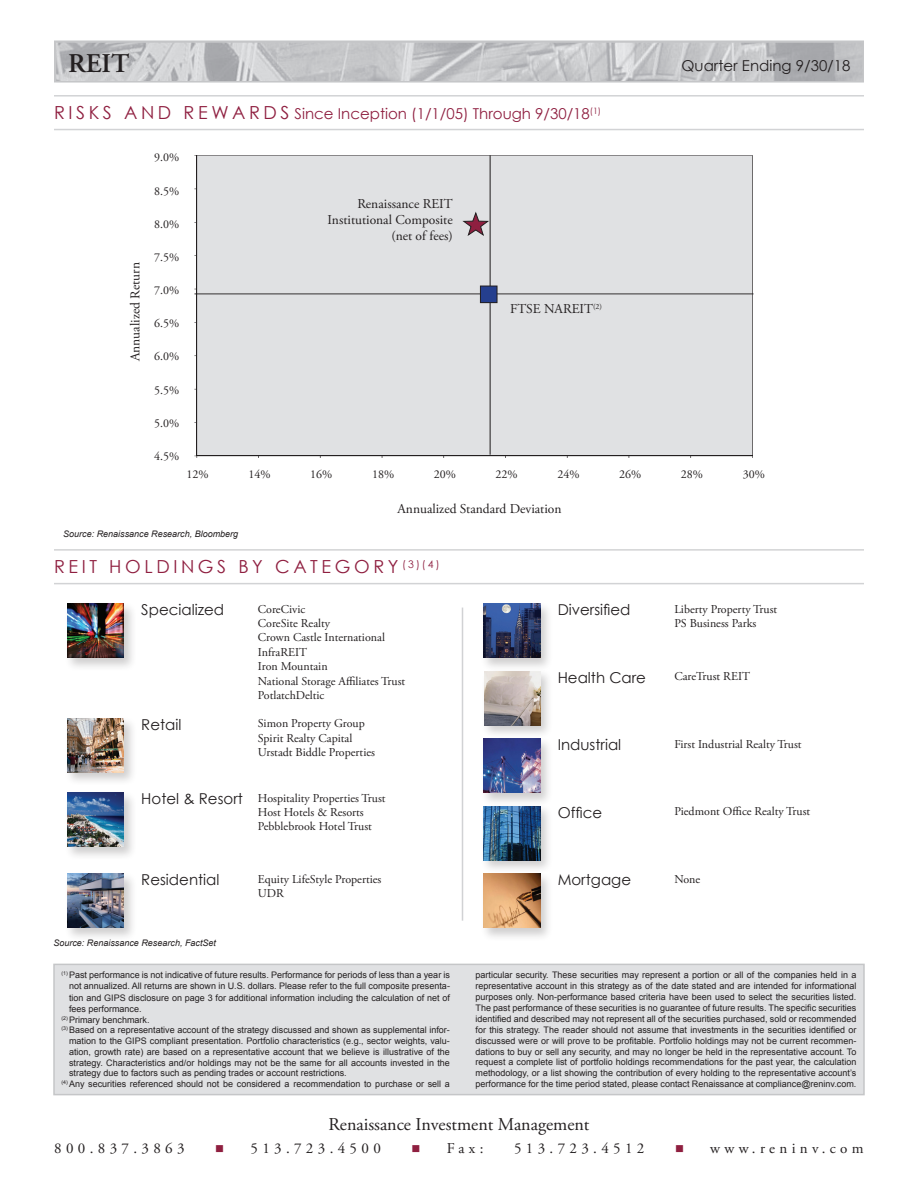
<style>
.page{position:relative;width:918px;height:1188px;background:#fff}
.page>*{position:absolute;margin:0;border:0;box-sizing:border-box;transform-origin:0 0}
.t1{font:600 27px "Adobe Garamond Pro";color:#231f20}
.t2{font:18px "Adobe Garamond Pro";color:#231f20}
.t3{font:18px "Century Gothic";letter-spacing:.2em;color:#8f1f40}
.t4{font:15px "Century Gothic";color:#231f20}
.t5{font:15px "Adobe Garamond Pro";letter-spacing:.29em;color:#231f20}
.t6{font:15px "Century Gothic";color:#8f1f40}
.t7{font:13.5px/16.2px "Adobe Garamond Pro";color:#231f20;text-align:right}
.t8{font:12px/14.4px "Adobe Garamond Pro";color:#231f20}
.t9{font:9px/10.8px "Arial";color:#231f20;text-align:justify}
.t10{font:italic 9px "Arial";color:#231f20}
.s1{font-size:18px}
.s2{font-family:"Century Gothic";font-size:15px}
.s3{color:#8f1f40}
</style>
<div class="page">
<svg style="left:57px;top:43px;width:804px;height:37px"></svg>
<div style="left:54px;top:40px;width:810px;height:43px;border:2px solid #c5c6c8"></div>
<hr style="left:54px;top:549px;width:810px;height:2px;background:#d2d3d5">
<hr style="left:54px;top:583px;width:810px;height:1px;background:#d2d3d5">
<div style="left:54px;top:964px;width:810px;height:131px;background:#e0e1e3"></div>
<div style="left:53px;top:964px;width:812px;height:131px;border:2px solid #c5c6c8"></div>
<hr style="left:462px;top:608px;width:1px;height:313px;background:#d1d2d4">
<div style="left:64px;top:601px;width:73px;height:70px;background:#231f20;opacity:.22"></div>
<img style="left:67px;top:604px;width:57px;height:54px">
<div style="left:64px;top:716px;width:73px;height:71px;background:#231f20;opacity:.22"></div>
<img style="left:67px;top:719px;width:57px;height:54px">
<div style="left:64px;top:790px;width:73px;height:70px;background:#231f20;opacity:.22"></div>
<img style="left:67px;top:793px;width:57px;height:54px">
<div style="left:64px;top:871px;width:73px;height:70px;background:#231f20;opacity:.22"></div>
<img style="left:67px;top:874px;width:57px;height:54px">
<div style="left:481px;top:601px;width:73px;height:71px;background:#231f20;opacity:.22"></div>
<img style="left:483px;top:604px;width:57px;height:54px">
<div style="left:481px;top:669px;width:73px;height:70px;background:#231f20;opacity:.22"></div>
<img style="left:484px;top:671px;width:56px;height:54px">
<div style="left:481px;top:736px;width:73px;height:71px;background:#231f20;opacity:.22"></div>
<img style="left:483px;top:739px;width:57px;height:54px">
<div style="left:481px;top:804px;width:73px;height:70px;background:#231f20;opacity:.22"></div>
<img style="left:483px;top:806px;width:57px;height:54px">
<div style="left:481px;top:871px;width:73px;height:71px;background:#231f20;opacity:.22"></div>
<img style="left:483px;top:874px;width:57px;height:54px">
<hr style="left:54px;top:95px;width:810px;height:2px;background:#d2d3d5">
<hr style="left:54px;top:129px;width:810px;height:1px;background:#d2d3d5">
<div style="left:198px;top:155px;width:555px;height:301px;background:#e0e1e3"></div>
<hr style="left:197px;top:155px;width:1px;height:301px;background:#231f20">
<hr style="left:197px;top:456px;width:555px;height:1px;background:#231f20">
<hr style="left:194px;top:294px;width:560px;height:1px;background:#231f20">
<hr style="left:490px;top:155px;width:1px;height:300px;background:#231f20">
<div style="left:480px;top:286px;width:17px;height:17px;background:#253f8e"></div>
<div style="left:480px;top:286px;width:17px;height:17px;border:1px solid #231f20"></div>
<svg style="left:462px;top:212px;width:28px;height:25px"></svg>
<h1 class="t1" style="left:68px;top:48px;width:63px">REIT</h1>
<h3 class="t4" style="left:682px;top:56px;width:170px">Quarter Ending 9/30/18</h3>
<h3 class="t6" style="left:54px;top:104px;width:549px"><span class="s1">R I S K S A N D R E W A R D S</span> Since Inception (1/1/05) Through 9/30/18<sup>(1)</sup></h3>
<h3 class="t7" style="left:128px;top:361px;width:100px;rotate:-90deg">Annualized Return</h3>
<h3 class="t8" style="left:154px;top:151px;width:27px">9.0%</h3>
<h3 class="t8" style="left:154px;top:184px;width:27px">8.5%</h3>
<h3 class="t8" style="left:154px;top:217px;width:27px">8.0%</h3>
<h3 class="t8" style="left:154px;top:250px;width:27px">7.5%</h3>
<h3 class="t8" style="left:154px;top:283px;width:27px">7.0%</h3>
<h3 class="t8" style="left:154px;top:317px;width:27px">6.5%</h3>
<h3 class="t8" style="left:154px;top:350px;width:27px">6.0%</h3>
<h3 class="t7" style="left:328px;top:196px;width:127px">Renaissance REIT<br>Institutional Composite (net of fees)</h3>
<h3 class="t7" style="left:510px;top:301px;width:93px">FTSE NAREIT<sup>(2)</sup></h3>
<h3 class="t8" style="left:154px;top:383px;width:27px">5.5%</h3>
<h3 class="t8" style="left:154px;top:416px;width:27px">5.0%</h3>
<h3 class="t8" style="left:154px;top:449px;width:27px">4.5%</h3>
<h3 class="t8" style="left:187px;top:467px;width:24px">12%</h3>
<h3 class="t8" style="left:248px;top:467px;width:24px">14%</h3>
<h3 class="t8" style="left:310px;top:467px;width:24px">16%</h3>
<h3 class="t8" style="left:372px;top:467px;width:24px">18%</h3>
<h3 class="t8" style="left:434px;top:467px;width:24px">20%</h3>
<h3 class="t8" style="left:496px;top:467px;width:24px">22%</h3>
<h3 class="t8" style="left:557px;top:467px;width:24px">24%</h3>
<h3 class="t8" style="left:619px;top:467px;width:24px">26%</h3>
<h3 class="t8" style="left:681px;top:467px;width:24px">28%</h3>
<h3 class="t8" style="left:743px;top:467px;width:24px">30%</h3>
<h3 class="t7" style="left:398px;top:501px;width:165px">Annualized Standard Deviation</h3>
<p class="t10" style="left:63px;top:528px;width:177px">Source: Renaissance Research, Bloomberg</p>
<h2 class="t3" style="left:54px;top:554px;width:387px">REIT HOLDINGS BY CATEGORY <sup>(3)(4)</sup></h2>
<h3 class="t4" style="left:141px;top:599px;width:84px">Specialized</h3>
<h3 class="t8" style="left:258px;top:602px;width:149px">CoreCivic<br>CoreSite Realty<br>Crown Castle International<br>InfraREIT<br>Iron Mountain<br>National Storage Affiliates Trust<br>PotlatchDeltic</h3>
<h3 class="t4" style="left:141px;top:714px;width:42px">Retail</h3>
<h3 class="t8" style="left:258px;top:717px;width:119px">Simon Property Group<br>Spirit Realty Capital<br>Urstadt Biddle Properties</h3>
<h3 class="t8" style="left:258px;top:791px;width:129px;text-indent:-117px"><span class="s2">Hotel &amp; Resort</span> Hospitality Properties Trust<br>Host Hotels &amp; Resorts<br>Pebblebrook Hotel Trust</h3>
<h3 class="t4" style="left:141px;top:869px;width:80px">Residential</h3>
<h3 class="t8" style="left:258px;top:872px;width:125px">Equity LifeStyle Properties<br>UDR</h3>
<p class="t10" style="left:53px;top:937px;width:164px">Source: Renaissance Research, FactSet</p>
<p class="t9" style="left:62px;top:970px;width:390px"><sup>(1)</sup> Past performance is not indicative of future results. Performance for periods of less than a year is</p>
<p class="t9" style="left:69px;top:981px;width:382px">not annualized. All returns are shown in U.S. dollars. Please refer to the full composite presenta-</p>
<p class="t9" style="left:69px;top:992px;width:382px">tion and GIPS disclosure on page 3 for additional information including the calculation of net of</p>
<p class="t9" style="left:69px;top:1003px;width:74px">fees performance.</p>
<p class="t9" style="left:62px;top:1014px;width:90px"><sup>(2)</sup> Primary benchmark.</p>
<p class="t9" style="left:62px;top:1025px;width:390px"><sup>(3)</sup> Based on a representative account of the strategy discussed and shown as supplemental infor-</p>
<p class="t9" style="left:69px;top:1036px;width:382px">mation to the GIPS compliant presentation. Portfolio characteristics (e.g., sector weights, valu-</p>
<p class="t9" style="left:69px;top:1046px;width:382px">ation, growth rate) are based on a representative account that we believe is illustrative of the</p>
<p class="t9" style="left:69px;top:1057px;width:382px">strategy. Characteristics and/or holdings may not be the same for all accounts invested in the</p>
<p class="t9" style="left:69px;top:1068px;width:279px">strategy due to factors such as pending trades or account restrictions.</p>
<p class="t9" style="left:62px;top:1079px;width:390px"><sup>(4)</sup> Any securities referenced should not be considered a recommendation to purchase or sell a</p>
<h3 class="t4" style="left:558px;top:599px;width:74px">Diversified</h3>
<h3 class="t8" style="left:674px;top:602px;width:104px">Liberty Property Trust<br>PS Business Parks</h3>
<h3 class="t4" style="left:558px;top:667px;width:90px">Health Care</h3>
<h3 class="t8" style="left:674px;top:670px;width:77px">CareTrust REIT</h3>
<h3 class="t4" style="left:558px;top:734px;width:65px">Industrial</h3>
<h3 class="t8" style="left:674px;top:737px;width:129px">First Industrial Realty Trust</h3>
<h3 class="t4" style="left:558px;top:802px;width:46px">Office</h3>
<h3 class="t8" style="left:674px;top:805px;width:137px">Piedmont Office Realty Trust</h3>
<h3 class="t4" style="left:558px;top:869px;width:75px">Mortgage</h3>
<h3 class="t8" style="left:674px;top:872px;width:27px">None</h3>
<p class="t9" style="left:476px;top:970px;width:382px">particular security. These securities may represent a portion or all of the companies held in a representative account in this strategy as of the date stated and are intended for informational purposes only. Non-performance based criteria have been used to select the securities listed.<br>The past performance of these securities is no guarantee of future results. The specific securities identified and described may not represent all of the securities purchased, sold or recommended for this strategy. The reader should not assume that investments in the securities identified or discussed were or will prove to be profitable. Portfolio holdings may not be current recommen&shy;dations to buy or sell any security, and may no longer be held in the representative account. To request a complete list of portfolio holdings recommendations for the past year, the calculation methodology, or a list showing the contribution of every holding to the representative account’s performance for the time period stated, please contact Renaissance at compliance@reninv.com.</p>
<h2 class="t2" style="left:329px;top:1113px;width:262px">Renaissance Investment Management</h2>
<h3 class="t5" style="left:54px;top:1139px;width:132px">800.837.3863</h3>
<h3 class="t5" style="left:215px;top:1139px;width:167px"><span class="s3">■</span> 513.723.4500</h3>
<h3 class="t5" style="left:411px;top:1139px;width:73px"><span class="s3">■</span> Fax:</h3>
<h3 class="t5" style="left:514px;top:1139px;width:132px">513.723.4512</h3>
<h3 class="t5" style="left:675px;top:1139px;width:190px"><span class="s3">■</span> www.reninv.com</h3>
</div>
